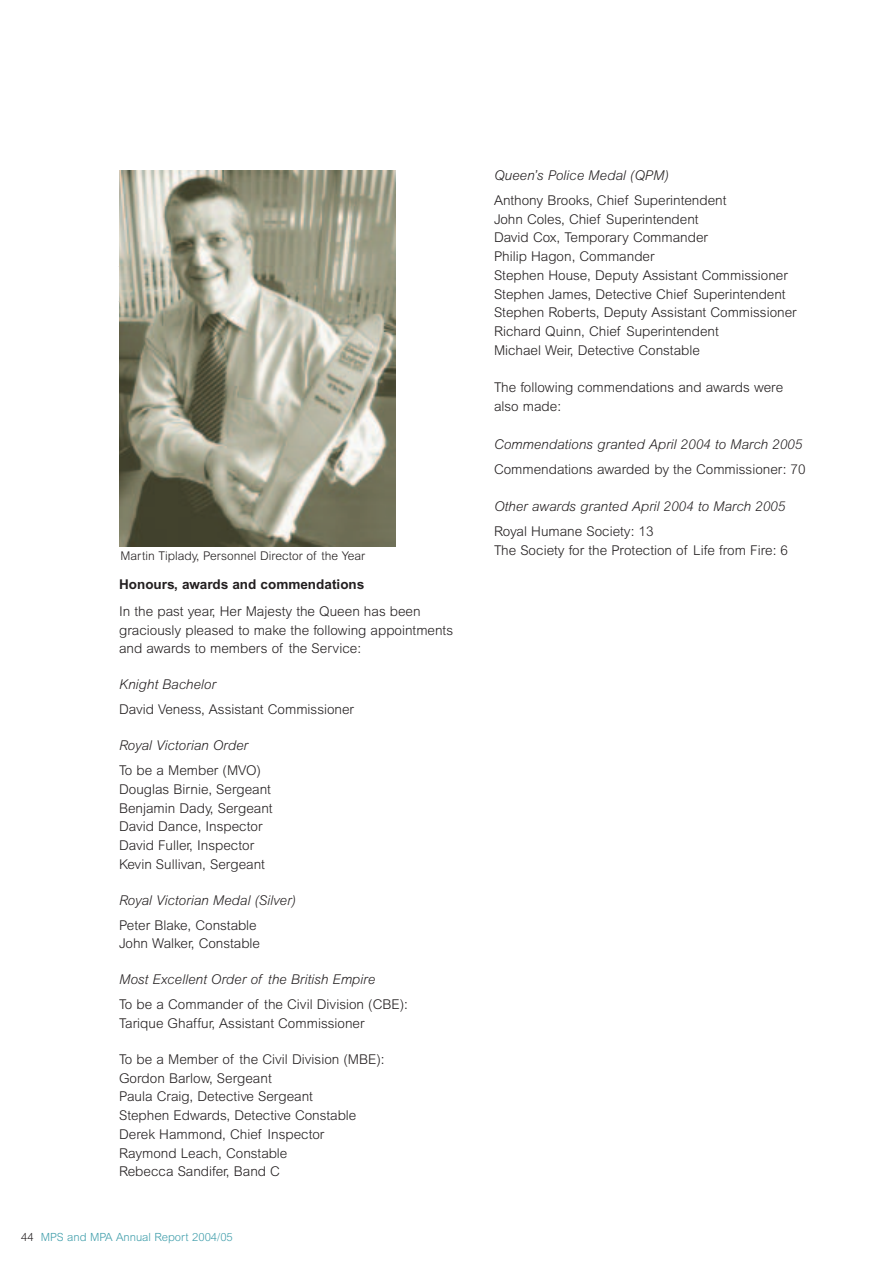
<style>
.page{position:relative;width:893px;height:1263px;background:#fff}
.page>*{position:absolute;margin:0;border:0;box-sizing:border-box;transform-origin:0 0}
.t1{font:300 13.5px/18.8px "Arial";color:#231f20}
.t2{font:italic 300 13.5px "Arial";color:#231f20}
.t3{font:700 13.5px "Arial";color:#231f20}
.t4{font:300 12px "Arial";color:#231f20}
.t5{font:300 11.25px "Arial";color:#409eab}
.s1{color:#231f20}
</style>
<div class="page">
<img style="left:119px;top:170px;width:276px;height:377px">
<p class="t2" style="left:494px;top:170px;width:176px">Queen’s Police Medal (QPM)</p>
<p class="t1" style="left:494px;top:192px;width:304px">Anthony Brooks, Chief Superintendent<br>John Coles, Chief Superintendent<br>David Cox, Temporary Commander<br>Philip Hagon, Commander<br>Stephen House, Deputy Assistant Commissioner Stephen James, Detective Chief Superintendent Stephen Roberts, Deputy Assistant Commissioner Richard Quinn, Chief Superintendent<br>Michael Weir, Detective Constable</p>
<p class="t1" style="left:494px;top:380px;width:291px">The following commendations and awards were also made:</p>
<p class="t2" style="left:494px;top:439px;width:310px">Commendations granted April 2004 to March 2005</p>
<p class="t1" style="left:494px;top:461px;width:313px">Commendations awarded by the Commissioner: 70</p>
<p class="t2" style="left:494px;top:502px;width:293px">Other awards granted April 2004 to March 2005</p>
<p class="t1" style="left:494px;top:524px;width:161px">Royal Humane Society: 13</p>
<p class="t4" style="left:121px;top:552px;width:246px">Martin Tiplady, Personnel Director of the Year</p>
<p class="t1" style="left:494px;top:543px;width:295px">The Society for the Protection of Life from Fire: 6</p>
<p class="t3" style="left:119px;top:579px;width:247px">Honours, awards and commendations</p>
<p class="t1" style="left:119px;top:603px;width:335px">In the past year, Her Majesty the Queen has been graciously pleased to make the following appointments and awards to members of the Service:</p>
<p class="t2" style="left:119px;top:680px;width:98px">Knight Bachelor</p>
<p class="t1" style="left:119px;top:702px;width:236px">David Veness, Assistant Commissioner</p>
<p class="t2" style="left:119px;top:740px;width:130px">Royal Victorian Order</p>
<p class="t1" style="left:119px;top:762px;width:155px">To be a Member (MVO)<br>Douglas Birnie, Sergeant<br>Benjamin Dady, Sergeant<br>David Dance, Inspector<br>David Fuller, Inspector<br>Kevin Sullivan, Sergeant</p>
<p class="t2" style="left:119px;top:895px;width:178px">Royal Victorian Medal (Silver)</p>
<p class="t1" style="left:119px;top:917px;width:142px">Peter Blake, Constable<br>John Walker, Constable</p>
<p class="t2" style="left:119px;top:975px;width:257px">Most Excellent Order of the British Empire</p>
<p class="t1" style="left:119px;top:997px;width:290px">To be a Commander of the Civil Division (CBE):<br>Tarique Ghaffur, Assistant Commissioner</p>
<p class="t1" style="left:119px;top:1051px;width:267px">To be a Member of the Civil Division (MBE):<br>Gordon Barlow, Sergeant<br>Paula Craig, Detective Sergeant<br>Stephen Edwards, Detective Constable<br>Derek Hammond, Chief Inspector<br>Raymond Leach, Constable<br>Rebecca Sandifer, Band C</p>
<p class="t5" style="left:21px;top:1233px;width:213px"><span class="s1">44</span> MPS and MPA Annual Report 2004/05</p>
</div>
